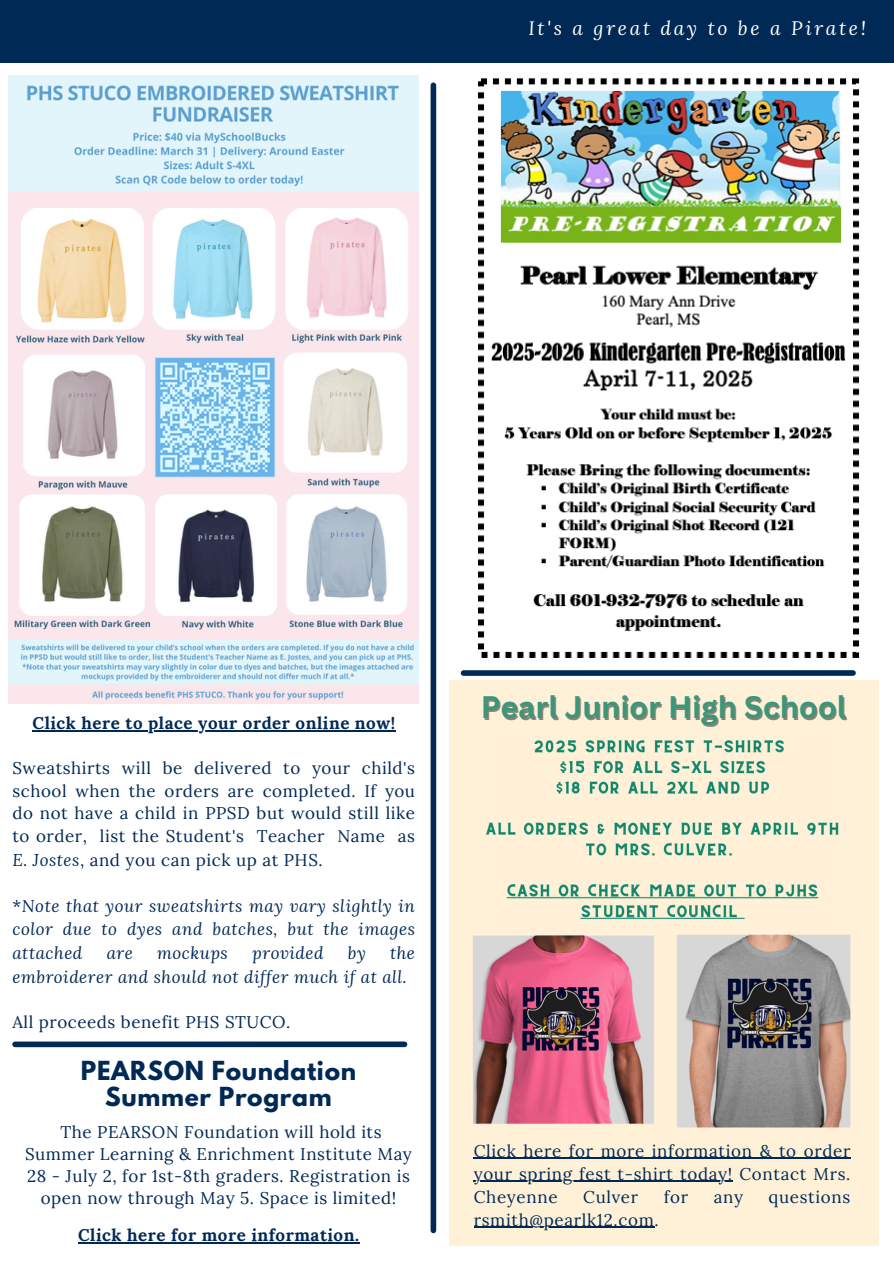
<style>
.page{position:relative;width:894px;height:1264px;background:#fff}
.page>*{position:absolute;margin:0;border:0;box-sizing:border-box;transform-origin:0 0}
.t1{font:700 30.3px "Canva Sans";color:#3c967a}
.t2{font:700 23.25px/25.8px "League Spartan";letter-spacing:.03em;color:#002955;text-align:center}
.t3{font:italic 19.35px "Lora";letter-spacing:.14em;color:#fff}
.t4{font:16.95px/22.8px "Lora";letter-spacing:.03em;color:#002955;text-align:justify}
.t5{font:italic 16.95px/23.7px "Lora";letter-spacing:.03em;color:#002955;text-align:justify}
.t6{font:700 16.95px "Lora";letter-spacing:.03em;color:#002955}
.s1{font-style:italic}
.s2{font-style:normal}
</style>
<div class="page">
<div style="left:0;top:0;width:893px;height:63px;background:#002955"></div>
<img style="left:9px;top:207px;width:409px;height:496px">
<div style="left:430px;top:85px;width:6px;height:1145px;background:#002955"></div>
<div style="left:15px;top:1041px;width:389px;height:6px;background:#002955"></div>
<img style="left:9px;top:76px;width:409px;height:131px">
<div style="left:448px;top:680px;width:430px;height:565px;background:#fef1d8"></div>
<img style="left:473px;top:934px;width:378px;height:194px">
<img style="left:486px;top:740px;width:353px;height:180px">
<img style="left:478px;top:78px;width:382px;height:580px">
<hr style="left:32px;top:730px;width:363px;height:1px;background:#002955">
<hr style="left:78px;top:1242px;width:281px;height:1px;background:#002955">
<svg style="left:473px;top:1157px;width:13px;height:1px"></svg>
<hr style="left:486px;top:1157px;width:317px;height:1px;background:#002955">
<hr style="left:803px;top:1157px;width:47px;height:1px;background:#002955">
<hr style="left:473px;top:1180px;width:259px;height:1px;background:#002955">
<hr style="left:473px;top:1226px;width:181px;height:1px;background:#002955">
<div style="left:463px;top:670px;width:389px;height:6px;background:#002955"></div>
<p class="t3" style="left:528px;top:15px;width:339px">It's a great day to be a Pirate!</p>
<h3 class="t6" style="left:32px;top:712px;width:364px">Click here to place your order online now!</h3>
<p class="t4" style="left:12px;top:756px;width:404px">Sweatshirts will be delivered to your child's school when the orders are completed. If you do not have a child in PPSD but would still like to order, list the Student's Teacher Name as <span class="s1">E. Jostes</span>, and you can pick up at PHS.</p>
<p class="t5" style="left:12px;top:893px;width:404px"><span class="s2">*</span>Note that your sweatshirts may vary slightly in color due to dyes and batches, but the images attached</p>
<p class="t5" style="left:12px;top:940px;width:404px;text-indent:377px">the embroiderer and should not differ much if at all.</p>
<h4 class="t4" style="left:12px;top:1009px;width:279px">All proceeds benefit PHS STUCO.</h4>
<p class="t5" style="left:107px;top:940px;width:28px">are</p>
<p class="t5" style="left:157px;top:940px;width:72px">mockups</p>
<p class="t5" style="left:252px;top:940px;width:73px">provided</p>
<p class="t5" style="left:348px;top:940px;width:19px">by</p>
<p class="t2" style="left:81px;top:1060px;width:277px">PEARSON Foundation<br>Summer Program</p>
<p class="t4" style="left:25px;top:1121px;width:388px;line-height:22px;text-align:center">The PEARSON Foundation will hold its Summer Learning &amp; Enrichment Institute May 28 - July 2, for 1st-8th graders. Registration is open now through May 5. Space is limited!</p>
<p class="t6" style="left:78px;top:1224px;width:282px">Click here for more information.</p>
<h4 class="t1" style="left:480px;top:686px;width:367px">Pearl Junior High School</h4>
<p class="t4" style="left:473px;top:1139px;width:378px">Click here for more information &amp; to order</p>
<h2 class="t4" style="left:473px;top:1162px;width:378px">your spring fest t-shirt today! Contact Mrs.<br>Cheyenne</h2>
<h2 class="t4" style="left:583px;top:1185px;width:57px">Culver</h2>
<h2 class="t4" style="left:663px;top:1185px;width:26px">for</h2>
<h2 class="t4" style="left:713px;top:1185px;width:31px">any</h2>
<h2 class="t4" style="left:768px;top:1185px;width:83px">questions</h2>
<p class="t4" style="left:473px;top:1208px;width:186px">rsmith@pearlk12.com.</p>
</div>
